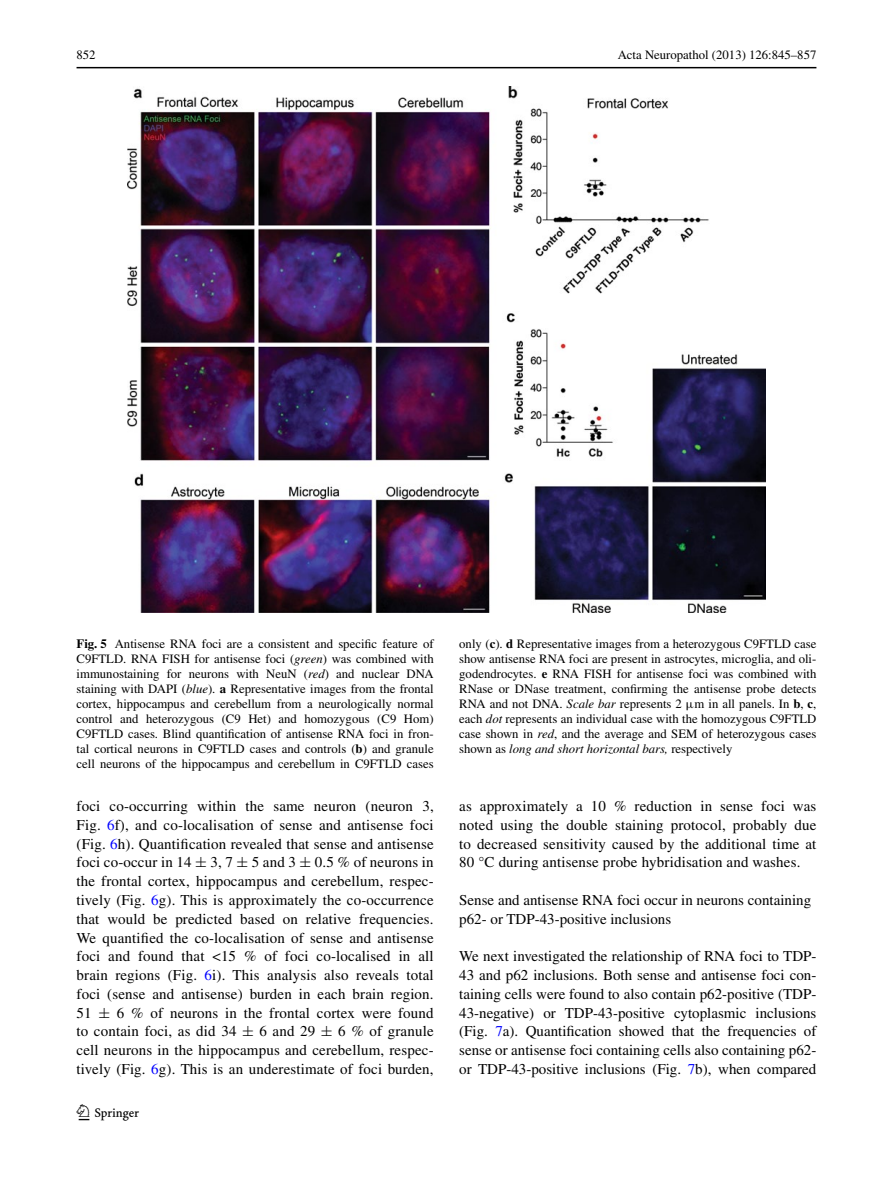
<style>
.page{position:relative;width:893px;height:1187px;background:#fff}
.page>*{position:absolute;margin:0;border:0;box-sizing:border-box;transform-origin:0 0}
.t1{font:22.5px "Springnew";color:#000}
.t2{font:15px/18.8px "Times";color:#000;text-align:justify}
.t3{font:12.75px/15px "Times";color:#000;text-align:justify}
.s1{font-weight:700}
.s2{font-style:italic}
.s3{font-family:"MTGU"}
.s4{color:#00f}
.s5{font-family:"MTSY"}
</style>
<div class="page">
<hr style="left:77px;top:67px;width:739px;height:1px;background:#000">
<img style="left:128px;top:87px;width:637px;height:525px">
<p class="t3" style="left:77px;top:48px;width:21px">852</p>
<p class="t3" style="left:618px;top:48px;width:200px">Acta Neuropathol (2013) 126:845–857</p>
<p class="t3" style="left:77px;top:636px;width:359px"><span class="s1">Fig. 5</span> Antisense RNA foci are a consistent and specific feature of C9FTLD. RNA FISH for antisense foci (<span class="s2">green</span>) was combined with immunostaining for neurons with NeuN (<span class="s2">red</span>) and nuclear DNA staining with DAPI (<span class="s2">blue</span>). <span class="s1">a</span> Representative images from the frontal cortex, hippocampus and cerebellum from a neurologically normal control and heterozygous (C9 Het) and homozygous (C9 Hom)<br>C9FTLD cases. Blind quantification of antisense RNA foci in fron&shy;tal cortical neurons in C9FTLD cases and controls (<span class="s1">b</span>) and granule cell neurons of the hippocampus and cerebellum in C9FTLD cases</p>
<p class="t3" style="left:459px;top:636px;width:359px">only (<span class="s1">c</span>). <span class="s1">d</span> Representative images from a heterozygous C9FTLD case show antisense RNA foci are present in astrocytes, microglia, and oli&shy;godendrocytes. <span class="s1">e</span> RNA FISH for antisense foci was combined with RNase or DNase treatment, confirming the antisense probe detects RNA and not DNA. <span class="s2">Scale bar</span> represents 2 <span class="s3">μ</span>m in all panels. In <span class="s1">b</span>, <span class="s1">c</span>, each <span class="s2">dot</span> represents an individual case with the homozygous C9FTLD case shown in <span class="s2">red</span>, and the average and SEM of heterozygous cases shown as <span class="s2">long and short horizontal bars,</span> respectively</p>
<p class="t2" style="left:77px;top:796px;width:359px">foci co-occurring within the same neuron (neuron 3, Fig. <span class="s4">6</span>f), and co-localisation of sense and antisense foci (Fig. <span class="s4">6</span>h). Quantification revealed that sense and antisense foci co-occur in 14 <span class="s5">±</span> 3, 7 <span class="s5">±</span> 5 and 3 <span class="s5">±</span> 0.5 % of neurons in the frontal cortex, hippocampus and cerebellum, respec&shy;tively (Fig. <span class="s4">6</span>g). This is approximately the co-occurrence that would be predicted based on relative frequencies.<br>We quantified the co-localisation of sense and antisense foci and found that &lt;15 % of foci co-localised in all brain regions (Fig. <span class="s4">6</span>i). This analysis also reveals total foci (sense and antisense) burden in each brain region.<br>51 <span class="s5">±</span> 6 % of neurons in the frontal cortex were found to contain foci, as did 34 <span class="s5">±</span> 6 and 29 <span class="s5">±</span> 6 % of granule cell neurons in the hippocampus and cerebellum, respec&shy;tively (Fig. <span class="s4">6</span>g). This is an underestimate of foci burden,</p>
<p class="t2" style="left:459px;top:796px;width:359px">as approximately a 10 % reduction in sense foci was noted using the double staining protocol, probably due to decreased sensitivity caused by the additional time at 80 °C during antisense probe hybridisation and washes.</p>
<p class="t2" style="left:459px;top:890px;width:353px">Sense and antisense RNA foci occur in neurons containing p62‑ or TDP‑43‑positive inclusions</p>
<p class="t2" style="left:459px;top:946px;width:359px">We next investigated the relationship of RNA foci to TDP-43 and p62 inclusions. Both sense and antisense foci con&shy;taining cells were found to also contain p62-positive (TDP-43-negative) or TDP-43-positive cytoplasmic inclusions (Fig. <span class="s4">7</span>a). Quantification showed that the frequencies of sense or antisense foci containing cells also containing p62- or TDP-43-positive inclusions (Fig. <span class="s4">7</span>b), when compared</p>
<h1 class="t1" style="left:79px;top:1104px;width:62px">1 3</h1>
</div>
